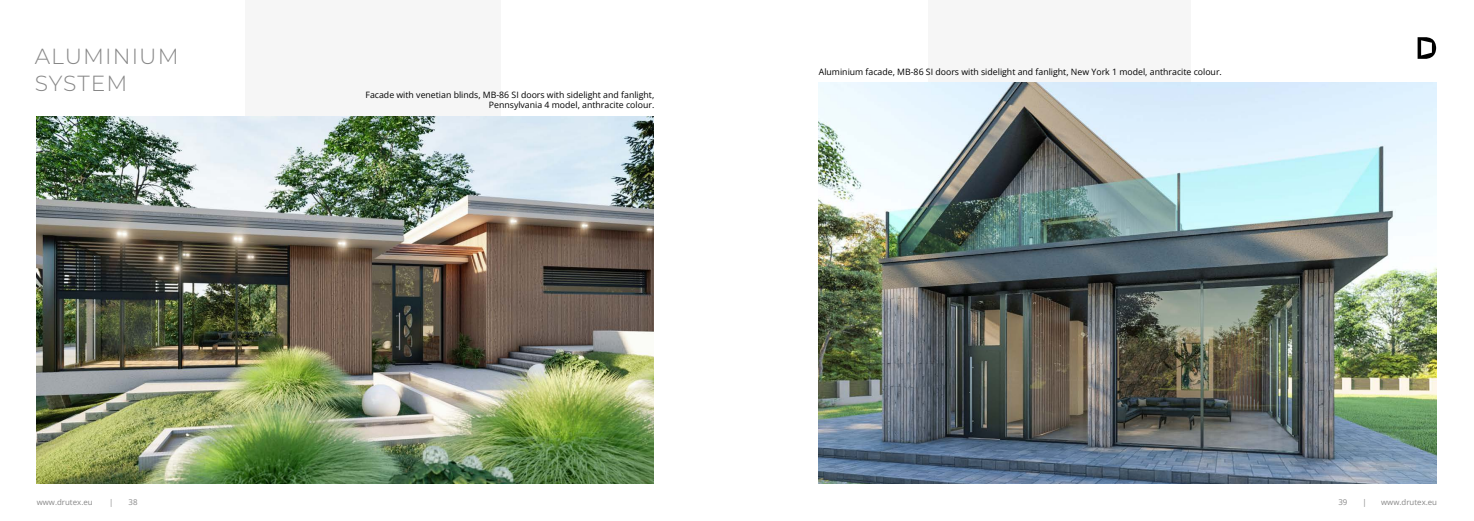
<style>
.page{position:relative;width:1474px;height:521px;background:#fff}
.page>*{position:absolute;margin:0;border:0;box-sizing:border-box;transform-origin:0 0}
.t1{font:300 21.88px/26.2px "Montserrat";letter-spacing:.05em;color:#878787}
.t2{font:8.75px/10.5px "Open Sans";color:#000;text-align:right}
.t3{font:7.88px "Open Sans";color:#878787}
</style>
<div class="page">
<div style="left:246px;top:0;width:255px;height:473px;background:#f6f6f6"></div>
<div style="left:928px;top:0;width:262px;height:351px;background:#f6f6f6"></div>
<img style="left:37px;top:116px;width:616px;height:368px">
<img style="left:819px;top:82px;width:617px;height:402px">
<svg style="left:1417px;top:37px;width:18px;height:22px"></svg>
<h1 class="t1" style="left:35px;top:43px;width:145px">ALUMINIUM<br>SYSTEM</h1>
<p class="t2" style="left:365px;top:89px;width:290px">Facade with venetian blinds, MB-86 SI doors with sidelight and fanlight,<br>Pennsylvania 4 model, anthracite colour.</p>
<p class="t2" style="left:819px;top:66px;width:404px">Aluminium facade, MB-86 SI doors with sidelight and fanlight, New York 1 model, anthracite colour.</p>
<p class="t3" style="left:37px;top:497px;width:57px">www.drutex.eu</p>
<p class="t3" style="left:109px;top:497px;width:6px">|</p>
<p class="t3" style="left:129px;top:497px;width:11px">38</p>
<p class="t3" style="left:1338px;top:497px;width:11px">39</p>
<p class="t3" style="left:1362px;top:497px;width:6px">|</p>
<p class="t3" style="left:1381px;top:497px;width:57px">www.drutex.eu</p>
</div>
